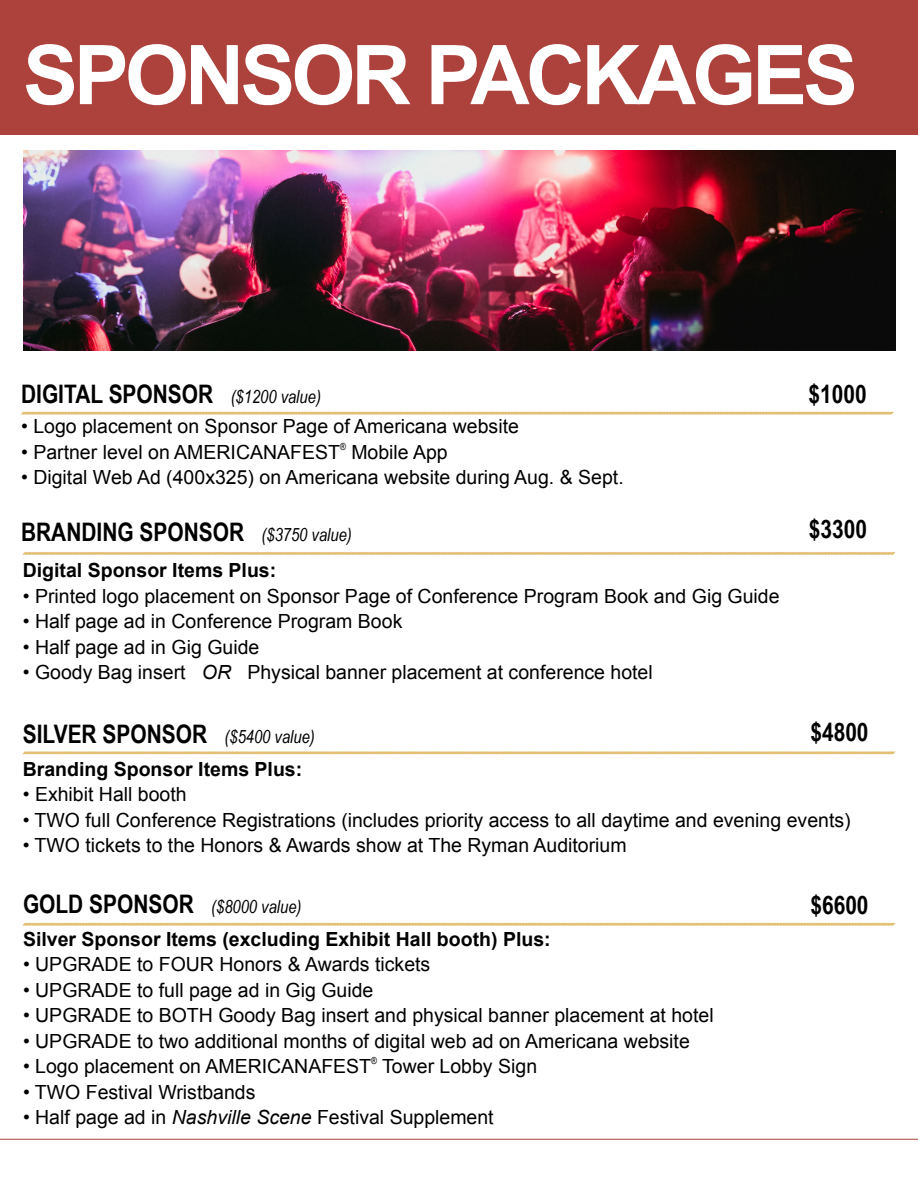
<style>
.page{position:relative;width:918px;height:1188px;background:#fff}
.page>*{position:absolute;margin:0;border:0;box-sizing:border-box;transform-origin:0 0}
.t1{font:700 82.5px "Arial";letter-spacing:-.05em;color:#fff}
.t2{font:700 25.5px "Arial Narrow";color:#000}
.t3{font:19.5px "Arial";color:#000}
.t4{font:700 19.5px "Arial";color:#000}
.t5{font:italic 18px "Arial Narrow";color:#000}
.t6{font:italic 9.75px "Arial Narrow";color:#000}
.s1{font-weight:400;font-style:italic;font-size:18px}
.s2{font-style:italic}
.s3{font-weight:700;font-style:normal;font-size:25.5px}
</style>
<div class="page">
<div style="left:0;top:0;width:918px;height:134px;background:#ad423c"></div>
<svg style="left:21px;top:411px;width:873px;height:4px"></svg>
<svg style="left:22px;top:552px;width:874px;height:3px"></svg>
<svg style="left:22px;top:751px;width:874px;height:4px"></svg>
<svg style="left:22px;top:922px;width:874px;height:4px"></svg>
<img style="left:23px;top:150px;width:872px;height:201px">
<hr style="left:0;top:1139px;width:918px;height:1px;background:#ad423c">
<h1 class="t1" style="left:23px;top:20px;width:837px">SPONSOR PACKAGES</h1>
<h2 class="t2" style="left:21px;top:375px;width:301px">DIGITAL SPONSOR <span class="s1">($1200 value)</span></h2>
<p class="t3" style="left:21px;top:414px;width:499px">• Logo placement on Sponsor Page of Americana website</p>
<p class="t3" style="left:21px;top:439px;width:320px">• Partner level on AMERICANAFEST</p>
<p class="t6" style="left:340px;top:439px;width:7px">®</p>
<p class="t3" style="left:351px;top:439px;width:98px">Mobile App</p>
<p class="t3" style="left:21px;top:465px;width:604px">• Digital Web Ad (400x325) on Americana website during Aug. &amp; Sept.</p>
<h2 class="t2" style="left:21px;top:513px;width:332px">BRANDING SPONSOR <span class="s1">($3750 value)</span></h2>
<p class="t4" style="left:23px;top:557px;width:255px">Digital Sponsor Items Plus:</p>
<p class="t3" style="left:23px;top:583px;width:758px">• Printed logo placement on Sponsor Page of Conference Program Book and Gig Guide</p>
<p class="t3" style="left:23px;top:609px;width:381px">• Half page ad in Conference Program Book</p>
<p class="t3" style="left:23px;top:634px;width:238px">• Half page ad in Gig Guide</p>
<p class="t3" style="left:23px;top:660px;width:632px">• Goody Bag insert <span class="s2">OR</span> Physical banner placement at conference hotel</p>
<h2 class="t2" style="left:809px;top:375px;width:60px">$1000</h2>
<h2 class="t2" style="left:809px;top:510px;width:60px">$3300</h2>
<h2 class="t2" style="left:810px;top:713px;width:60px">$4800</h2>
<h2 class="t2" style="left:23px;top:714px;width:294px">SILVER SPONSOR <span class="s1">($5400 value)</span></h2>
<p class="t4" style="left:23px;top:756px;width:281px">Branding Sponsor Items Plus:</p>
<p class="t3" style="left:23px;top:782px;width:165px">• Exhibit Hall booth</p>
<p class="t3" style="left:23px;top:807px;width:829px">• TWO full Conference Registrations (includes priority access to all daytime and evening events)</p>
<p class="t3" style="left:23px;top:833px;width:605px">• TWO tickets to the Honors &amp; Awards show at The Ryman Auditorium</p>
<p class="t5" style="left:23px;top:894px;width:280px"><span class="s3">GOLD SPONSOR</span> ($8000 value)</p>
<p class="t4" style="left:23px;top:926px;width:529px">Silver Sponsor Items (excluding Exhibit Hall booth) Plus:</p>
<p class="t3" style="left:23px;top:952px;width:409px">• UPGRADE to FOUR Honors &amp; Awards tickets</p>
<p class="t3" style="left:23px;top:977px;width:352px">• UPGRADE to full page ad in Gig Guide</p>
<p class="t3" style="left:23px;top:1003px;width:692px">• UPGRADE to BOTH Goody Bag insert and physical banner placement at hotel</p>
<p class="t3" style="left:23px;top:1028px;width:668px">• UPGRADE to two additional months of digital web ad on Americana website</p>
<p class="t3" style="left:23px;top:1054px;width:350px">• Logo placement on AMERICANAFEST</p>
<p class="t6" style="left:371px;top:1054px;width:7px">®</p>
<p class="t3" style="left:382px;top:1054px;width:156px">Tower Lobby Sign</p>
<p class="t3" style="left:23px;top:1079px;width:234px">• TWO Festival Wristbands</p>
<p class="t3" style="left:23px;top:1105px;width:472px">• Half page ad in <span class="s2">Nashville Scene</span> Festival Supplement</p>
<h2 class="t2" style="left:810px;top:886px;width:60px">$6600</h2>
</div>
